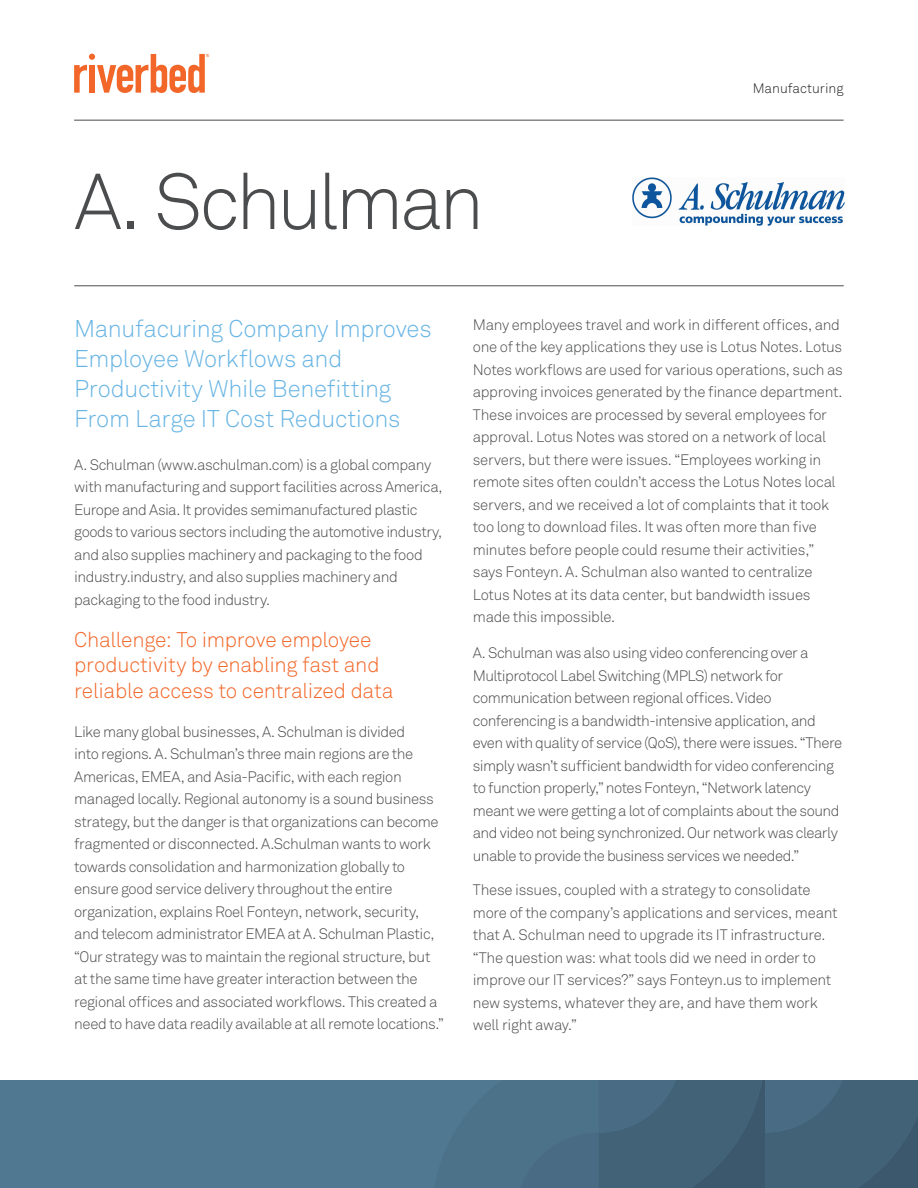
<style>
.page{position:relative;width:918px;height:1188px;background:#fff}
.page>*{position:absolute;margin:0;border:0;box-sizing:border-box;transform-origin:0 0}
.Cover_Headline{font:300 78px "Akkurat Pro";letter-spacing:-.055em;color:#4b4c4d}
.Lead-in{font:300 24px/30px "Akkurat Pro";letter-spacing:-.015em;color:#69b5e4}
.Small_Subhd__over_8p{font:300 21px/25.5px "Akkurat Pro";letter-spacing:-.01em;color:#f26729}
.Body_10pt{font:300 15px/22.5px "Akkurat Pro";letter-spacing:-.03em;color:#4b4c4d}
.t1{font:300 13.5px "Akkurat Pro";color:#231f20}
</style>
<div class="page">
<div style="left:0;top:1080px;width:918px;height:108px;background:#517891"></div>
<svg style="left:520px;top:1080px;width:398px;height:108px"></svg>
<svg style="left:74px;top:54px;width:135px;height:39px"></svg>
<hr style="left:74px;top:120px;width:770px;height:1px;background:#4b4c4d">
<hr style="left:74px;top:286px;width:770px;height:1px;background:#4b4c4d">
<img style="left:633px;top:178px;width:211px;height:47px">
<p class="Cover_Headline" style="left:74px;top:155px;width:412px">A. Schulman</p>
<p class="t1" style="left:753px;top:80px;width:92px">Manufacturing</p>
<p class="Lead-in" style="left:74px;top:314px;width:359px">Manufacuring Company Improves<br>Employee Workflows and<br>Productivity While Benefitting<br>From Large IT Cost Reductions</p>
<p class="Body_10pt" style="left:74px;top:453px;width:370px">A. Schulman (www.aschulman.com) is a global company with manufacturing and support facilities across America, Europe and Asia. It provides semimanufactured plastic goods to various sectors including the automotive industry, and also supplies machinery and packaging to the food industry.industry, and also supplies machinery and packaging to the food industry.</p>
<p class="Small_Subhd__over_8p" style="left:74px;top:627px;width:321px">Challenge: To improve employee productivity by enabling fast and reliable access to centralized data</p>
<p class="Body_10pt" style="left:74px;top:720px;width:371px">Like many global businesses, A. Schulman is divided<br>into regions. A. Schulman’s three main regions are the Americas, EMEA, and Asia-Pacific, with each region managed locally. Regional autonomy is a sound business strategy, but the danger is that organizations can become fragmented or disconnected. A.Schulman wants to work towards consolidation and harmonization globally to ensure good service delivery throughout the entire organization, explains Roel Fonteyn, network, security, and telecom administrator EMEA at A. Schulman Plastic, “Our strategy was to maintain the regional structure, but at the same time have greater interaction between the regional offices and associated workflows. This created a need to have data readily available at all remote locations.”</p>
<p class="Body_10pt" style="left:473px;top:313px;width:372px">Many employees travel and work in different offices, and one of the key applications they use is Lotus Notes. Lotus Notes workflows are used for various operations, such as approving invoices generated by the finance department.<br>These invoices are processed by several employees for approval. Lotus Notes was stored on a network of local servers, but there were issues. “Employees working in remote sites often couldn’t access the Lotus Notes local servers, and we received a lot of complaints that it took too long to download files. It was often more than five minutes before people could resume their activities,” says Fonteyn. A. Schulman also wanted to centralize Lotus Notes at its data center, but bandwidth issues made this impossible.</p>
<p class="Body_10pt" style="left:473px;top:642px;width:371px">A. Schulman was also using video conferencing over a Multiprotocol Label Switching (MPLS) network for communication between regional offices. Video conferencing is a bandwidth-intensive application, and even with quality of service (QoS), there were issues. “There simply wasn’t sufficient bandwidth for video conferencing to function properly,” notes Fonteyn, “Network latency meant we were getting a lot of complaints about the sound and video not being synchronized. Our network was clearly unable to provide the business services we needed.”</p>
<p class="Body_10pt" style="left:473px;top:879px;width:366px">These issues, coupled with a strategy to consolidate more of the company’s applications and services, meant that A. Schulman need to upgrade its IT infrastructure. “The question was: what tools did we need in order to improve our IT services?” says Fonteyn.us to implement new systems, whatever they are, and have them work well right away.”</p>
</div>
